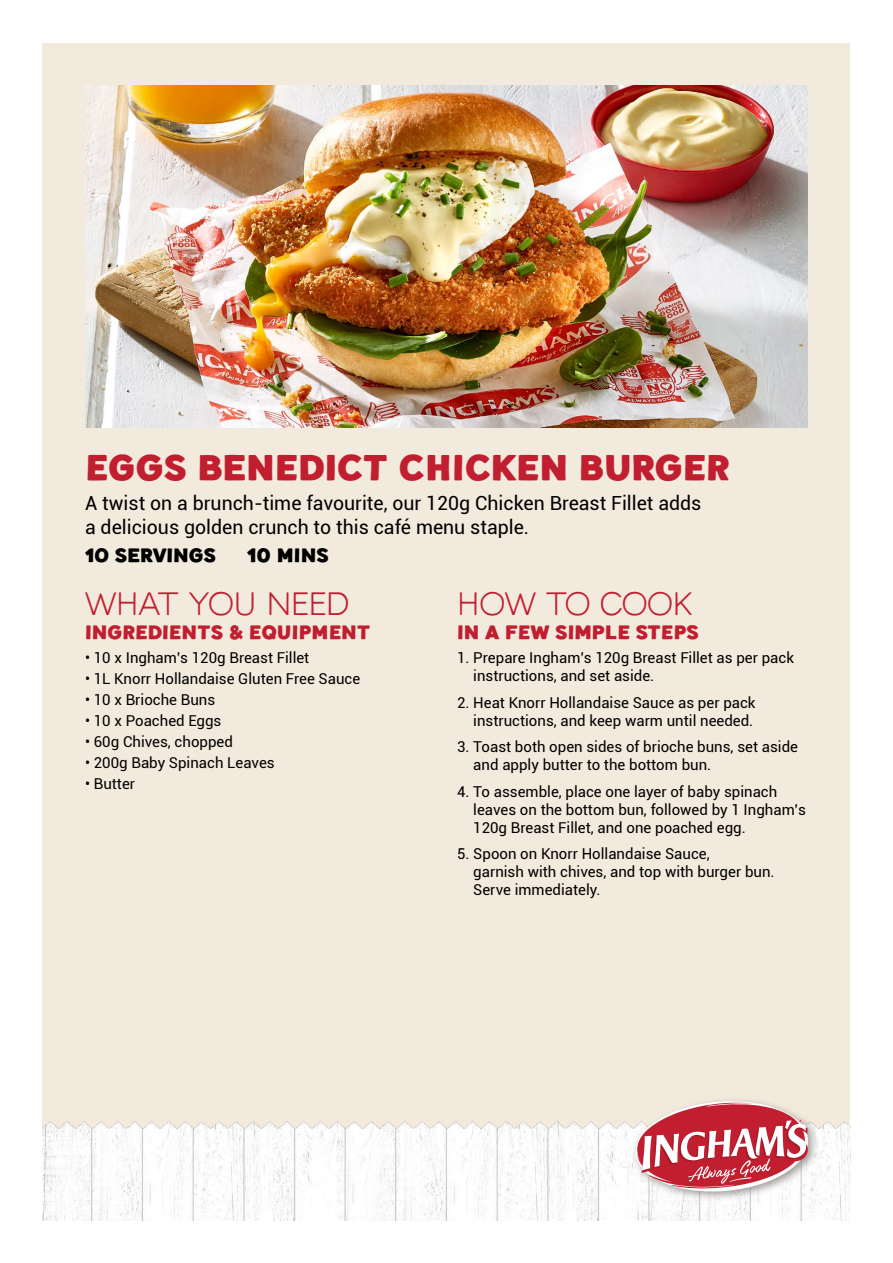
<style>
.page{position:relative;width:893px;height:1263px;background:#fff}
.page>*{position:absolute;margin:0;border:0;box-sizing:border-box;transform-origin:0 0}
.t1{font:700 36px "Nauticus LC";color:#c11e30}
.t2{font:100 33px "Nauticus LC";color:#c11e30}
.t3{font:19.5px/24px "Roboto";color:#000}
.t4{font:700 19.5px "Nauticus LC";color:#c11e30}
.t5{font:700 19.5px "Nauticus LC";color:#000}
.t6{font:15px/18px "Roboto";color:#000}
</style>
<div class="page">
<div style="left:43px;top:43px;width:807px;height:1177px;background:#f2eadc"></div>
<img style="left:42px;top:1113px;width:809px;height:107px">
<img style="left:85px;top:85px;width:723px;height:342px">
<div style="left:631px;top:1097px;width:188px;height:105px;background:#88807f;opacity:.75"></div>
<svg style="left:632px;top:1097px;width:179px;height:98px"></svg>
<h1 class="t1" style="left:85px;top:443px;width:646px">EGGS BENEDICT CHICKEN BURGER</h1>
<h3 class="t3" style="left:85px;top:492px;width:618px">A twist on a brunch-time favourite, our 120g Chicken Breast Fillet adds a delicious golden crunch to this café menu staple.</h3>
<h3 class="t5" style="left:85px;top:542px;width:132px">10 SERVINGS</h3>
<h3 class="t5" style="left:247px;top:542px;width:83px">10 MINS</h3>
<h2 class="t2" style="left:85px;top:582px;width:266px">WHAT YOU NEED</h2>
<h3 class="t4" style="left:85px;top:620px;width:287px">INGREDIENTS &amp; EQUIPMENT</h3>
<p class="t6" style="left:85px;top:650px;width:226px">• 10 x Ingham’s 120g Breast Fillet</p>
<p class="t6" style="left:85px;top:671px;width:277px">• 1L Knorr Hollandaise Gluten Free Sauce</p>
<p class="t6" style="left:85px;top:692px;width:132px">• 10 x Brioche Buns</p>
<p class="t6" style="left:85px;top:713px;width:138px">• 10 x Poached Eggs</p>
<p class="t6" style="left:85px;top:734px;width:149px">• 60g Chives, chopped</p>
<p class="t6" style="left:85px;top:755px;width:191px">• 200g Baby Spinach Leaves</p>
<p class="t6" style="left:85px;top:776px;width:52px">• Butter</p>
<h2 class="t2" style="left:457px;top:582px;width:237px">HOW TO COOK</h2>
<h3 class="t4" style="left:457px;top:618px;width:243px">IN A FEW SIMPLE STEPS</h3>
<p class="t6" style="left:473px;top:650px;width:322px;text-indent:-16px">1. Prepare Ingham’s 120g Breast Fillet as per pack instructions, and set aside.</p>
<p class="t6" style="left:457px;top:695px;width:300px;text-align:right">2. Heat Knorr Hollandaise Sauce as per pack instructions, and keep warm until needed.</p>
<p class="t6" style="left:473px;top:739px;width:326px;text-indent:-16px">3. Toast both open sides of brioche buns, set aside and apply butter to the bottom bun.</p>
<p class="t6" style="left:473px;top:784px;width:334px;text-indent:-16px">4. To assemble, place one layer of baby spinach leaves on the bottom bun, followed by 1 Ingham’s<br>120g Breast Fillet, and one poached egg.</p>
<p class="t6" style="left:473px;top:846px;width:303px;text-indent:-16px">5. Spoon on Knorr Hollandaise Sauce,<br>garnish with chives, and top with burger bun.<br>Serve immediately.</p>
</div>
